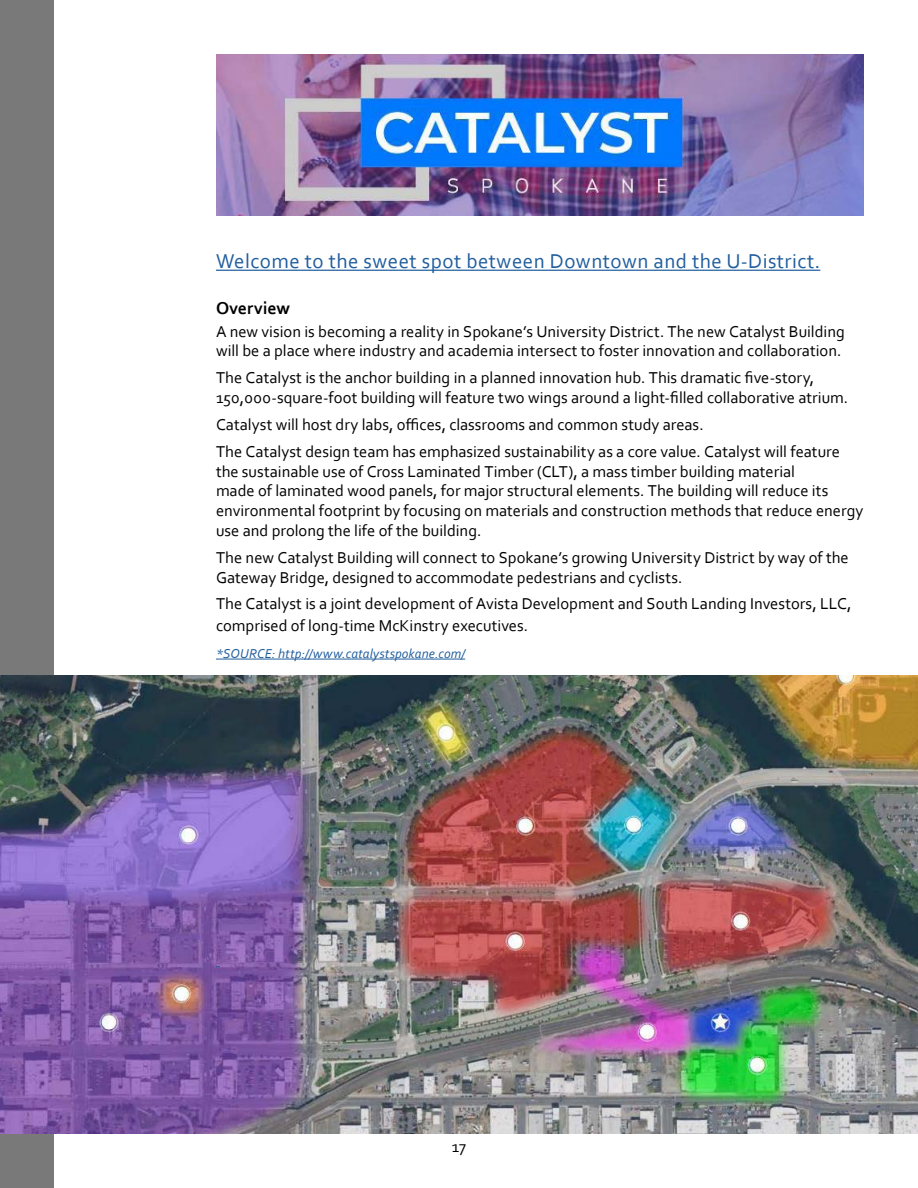
<style>
.page{position:relative;width:918px;height:1188px;background:#fff}
.page>*{position:absolute;margin:0;border:0;box-sizing:border-box;transform-origin:0 0}
.t1{font:21px "Corbel";letter-spacing:.02em;color:#215e9e}
.t2{font:700 18px "Corbel";color:#000}
.t3{font:16.5px/19.8px "Corbel";color:#000}
.t4{font:italic 13.5px "Corbel";letter-spacing:.005em;color:#215e9e}
</style>
<div class="page">
<div style="left:0;top:0;width:54px;height:1188px;background:#797979"></div>
<img style="left:216px;top:54px;width:648px;height:162px">
<img style="left:0;top:675px;width:918px;height:459px">
<hr style="left:216px;top:270px;width:604px;height:1px;background:#215e9e">
<hr style="left:216px;top:659px;width:249px;height:1px;background:#215e9e">
<p class="t1" style="left:216px;top:248px;width:606px">Welcome to the sweet spot between Downtown and the U-District.</p>
<p class="t2" style="left:216px;top:297px;width:76px">Overview</p>
<p class="t3" style="left:216px;top:321px;width:630px">A new vision is becoming a reality in Spokane’s University District. The new Catalyst Building will be a place where industry and academia intersect to foster innovation and collaboration.</p>
<p class="t3" style="left:216px;top:368px;width:634px">The Catalyst is the anchor building in a planned innovation hub. This dramatic five-story,<br>150,000-square-foot building will feature two wings around a light-filled collaborative atrium.</p>
<p class="t3" style="left:216px;top:411px;width:626px;line-height:26.8px">Catalyst will host dry labs, offices, classrooms and common study areas.<br>The Catalyst design team has emphasized sustainability as a core value. Catalyst will feature</p>
<p class="t3" style="left:216px;top:461px;width:649px">the sustainable use of Cross Laminated Timber (CLT), a mass timber building material<br>made of laminated wood panels, for major structural elements. The building will reduce its environmental footprint by focusing on materials and construction methods that reduce energy use and prolong the life of the building.</p>
<p class="t3" style="left:216px;top:547px;width:634px">The new Catalyst Building will connect to Spokane’s growing University District by way of the<br>Gateway Bridge, designed to accommodate pedestrians and cyclists.</p>
<p class="t3" style="left:216px;top:593px;width:637px;line-height:21.6px">The Catalyst is a joint development of Avista Development and South Landing Investors, LLC, comprised of long-time McKinstry executives.</p>
<p class="t4" style="left:216px;top:645px;width:251px">*SOURCE: http://www.catalystspokane.com/</p>
<p class="t3" style="left:452px;top:1136px;width:16px">17</p>
</div>
